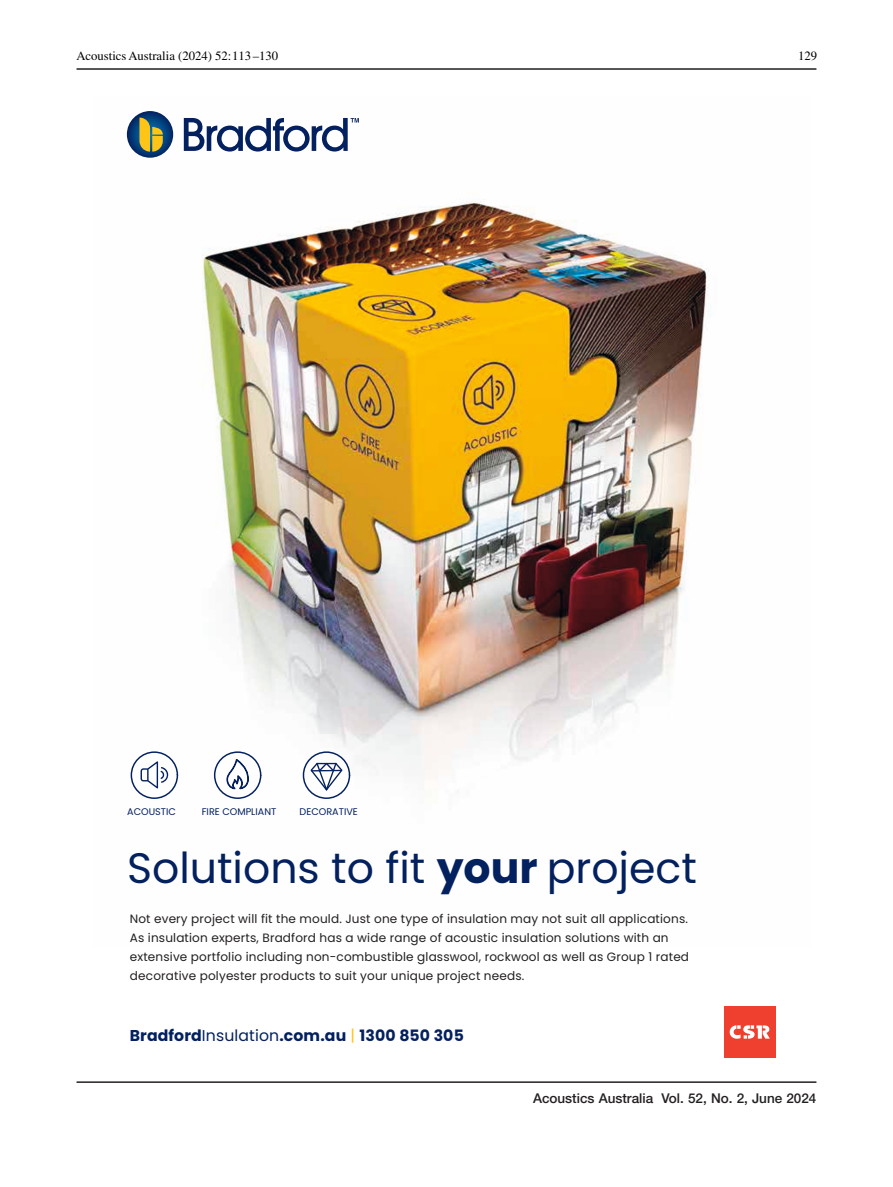
<style>
.page{position:relative;width:893px;height:1187px;background:#fff}
.page>*{position:absolute;margin:0;border:0;box-sizing:border-box;transform-origin:0 0}
.t1{font:42.6px "Poppins";color:#03205f}
.t2{font:700 15.6px "Poppins";letter-spacing:.01em;color:#03205f}
.t3{font:13.5px "Helvetica Neue LT Std Md 2";color:#231f20}
.t4{font:12.75px "Times";color:#000}
.t5{font:12px/19px "Poppins";letter-spacing:.015em;color:#231f20}
.t6{font:9.6px "Poppins";color:#03205f}
.s1{font-weight:700}
.s2{font-weight:400}
.s3{font-weight:400;color:#fec416}
</style>
<div class="page">
<hr style="left:77px;top:68px;width:739px;height:2px;background:#231f20">
<hr style="left:77px;top:1081px;width:739px;height:1px;background:#231f20">
<img style="left:126px;top:111px;width:583px;height:688px">
<svg style="left:141px;top:761px;width:28px;height:27px"></svg>
<div style="left:131px;top:751px;width:47px;height:47px;border:1px solid #03205f;border-radius:50%"></div>
<div style="left:214px;top:751px;width:47px;height:47px;border:1px solid #03205f;border-radius:50%"></div>
<svg style="left:226px;top:754px;width:23px;height:35px"></svg>
<svg style="left:310px;top:762px;width:32px;height:28px"></svg>
<div style="left:303px;top:751px;width:47px;height:47px;border:1px solid #03205f;border-radius:50%"></div>
<svg style="left:184px;top:118px;width:175px;height:33px"></svg>
<svg style="left:127px;top:111px;width:46px;height:47px"></svg>
<svg style="left:139px;top:118px;width:24px;height:33px"></svg>
<div style="left:724px;top:1006px;width:52px;height:51px;background:#ef3f2e"></div>
<svg style="left:730px;top:1025px;width:40px;height:14px"></svg>
<p class="t4" style="left:76px;top:51px;width:203px">Acoustics Australia (2024) 52:113 –130</p>
<p class="t4" style="left:798px;top:51px;width:21px">129</p>
<p class="t6" style="left:127px;top:806px;width:50px">ACOUSTIC</p>
<p class="t6" style="left:202px;top:806px;width:76px">FIRE COMPLIANT</p>
<p class="t6" style="left:300px;top:806px;width:60px">DECORATIVE</p>
<p class="t1" style="left:127px;top:843px;width:571px">Solutions to fit <span class="s1">your</span> project</p>
<p class="t5" style="left:130px;top:909px;width:561px">Not every project will fit the mould. Just one type of insulation may not suit all applications.<br>As insulation experts, Bradford has a wide range of acoustic insulation solutions with an extensive portfolio including non-combustible glasswool, rockwool as well as Group 1 rated decorative polyester products to suit your unique project needs.</p>
<p class="t2" style="left:130px;top:1026px;width:336px">Bradford<span class="s2">Insulation</span>.com.au <span class="s3">|</span> 1300 850 305</p>
<p class="t3" style="left:533px;top:1090px;width:285px">Acoustics Australia Vol. 52, No. 2, June 2024</p>
</div>
